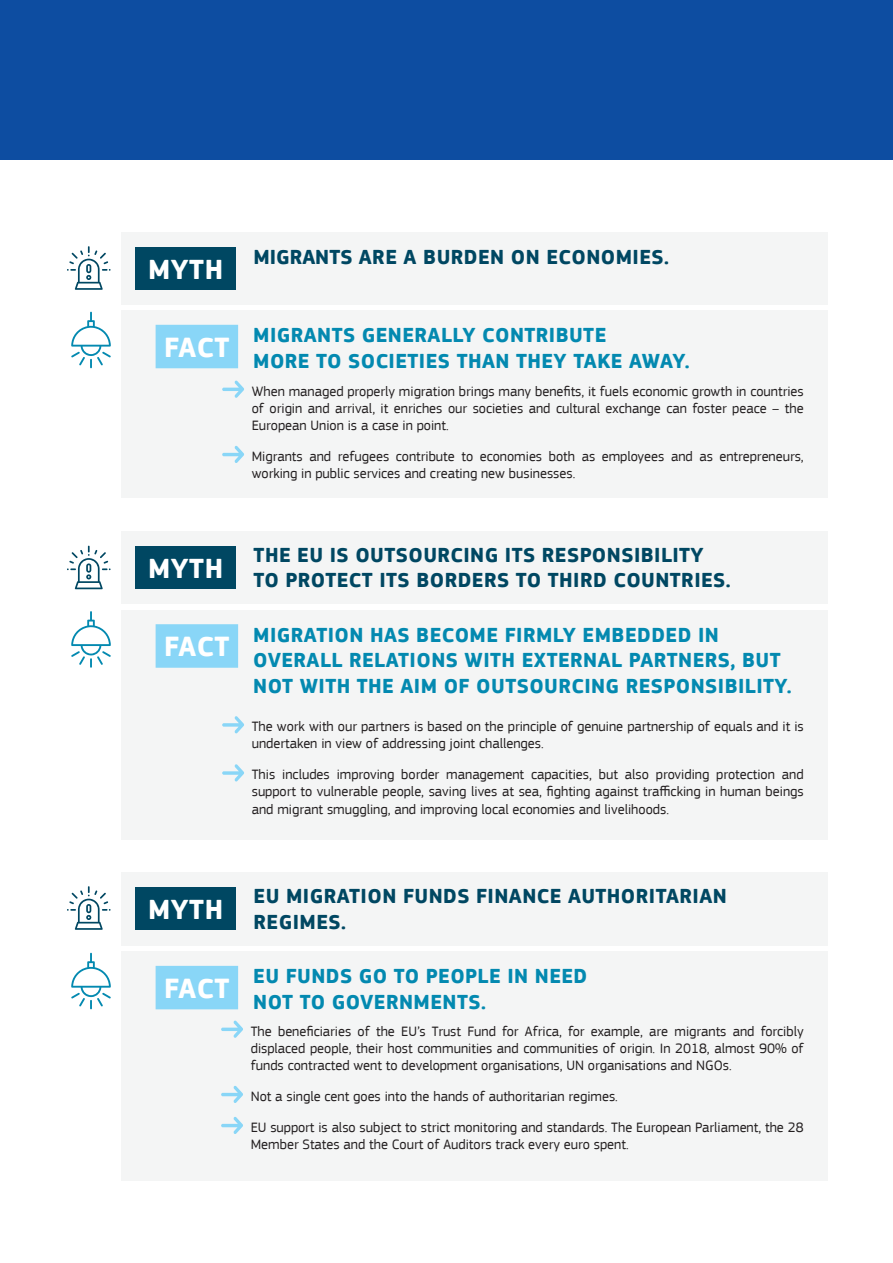
<style>
.page{position:relative;width:893px;height:1263px;background:#fff}
.page>*{position:absolute;margin:0;border:0;box-sizing:border-box;transform-origin:0 0}
.The_MYTH{font:700 28.8px "EC Square Sans Pro";letter-spacing:.01em;color:#fff}
.Title_cover{font:700 28.5px "EC Square Sans Pro";letter-spacing:.02em;color:#fff}
.Myth_-_Title{font:700 21px/25.5px "EC Square Sans Pro";letter-spacing:.02em;color:#0389b0}
.Title_cover-2{font:700 21px "EC Square Sans Pro";letter-spacing:.02em;color:#004762}
.Body{font:14.25px/17.1px "EC Square Sans Pro";color:#231f20}
</style>
<div class="page">
<div style="left:121px;top:531px;width:706px;height:73px;background:#f4f5f5"></div>
<div style="left:121px;top:610px;width:706px;height:229px;background:#f4f5f5"></div>
<div style="left:135px;top:546px;width:101px;height:43px;background:#004762"></div>
<svg style="left:67px;top:546px;width:44px;height:43px"></svg>
<svg style="left:71px;top:611px;width:40px;height:57px"></svg>
<div style="left:156px;top:624px;width:82px;height:44px;background:#89d6f7"></div>
<svg style="left:222px;top:716px;width:22px;height:17px"></svg>
<svg style="left:222px;top:764px;width:22px;height:17px"></svg>
<div style="left:121px;top:232px;width:706px;height:72px;background:#f4f5f5"></div>
<div style="left:121px;top:310px;width:706px;height:187px;background:#f4f5f5"></div>
<div style="left:135px;top:247px;width:101px;height:42px;background:#004762"></div>
<svg style="left:67px;top:246px;width:44px;height:44px"></svg>
<svg style="left:71px;top:312px;width:40px;height:56px"></svg>
<div style="left:156px;top:325px;width:82px;height:43px;background:#89d6f7"></div>
<svg style="left:222px;top:380px;width:22px;height:18px"></svg>
<svg style="left:222px;top:446px;width:22px;height:17px"></svg>
<div style="left:121px;top:872px;width:706px;height:73px;background:#f4f5f5"></div>
<div style="left:121px;top:951px;width:706px;height:230px;background:#f4f5f5"></div>
<div style="left:135px;top:887px;width:101px;height:42px;background:#004762"></div>
<svg style="left:67px;top:886px;width:44px;height:44px"></svg>
<svg style="left:71px;top:953px;width:40px;height:56px"></svg>
<div style="left:156px;top:966px;width:82px;height:43px;background:#89d6f7"></div>
<svg style="left:221px;top:1020px;width:22px;height:18px"></svg>
<svg style="left:221px;top:1086px;width:22px;height:17px"></svg>
<svg style="left:221px;top:1117px;width:22px;height:17px"></svg>
<div style="left:0;top:0;width:893px;height:160px;background:#0d4da1"></div>
<p class="Title_cover" style="left:148px;top:252px;width:77px">MYTH</p>
<p class="The_MYTH" style="left:164px;top:330px;width:67px">FACT</p>
<p class="Title_cover-2" style="left:253px;top:245px;width:417px">MIGRANTS ARE A BURDEN ON ECONOMIES.</p>
<p class="Myth_-_Title" style="left:253px;top:323px;width:438px">MIGRANTS GENERALLY CONTRIBUTE<br>MORE TO SOCIETIES THAN THEY TAKE AWAY.</p>
<p class="Body" style="left:252px;top:382px;width:553px;text-align:justify">When managed properly migration brings many benefits, it fuels economic growth in countries of origin and arrival, it enriches our societies and cultural exchange can foster peace – the European Union is a case in point.</p>
<p class="Body" style="left:252px;top:448px;width:553px">Migrants and refugees contribute to economies both as employees and as entrepreneurs, working in public services and creating new businesses.</p>
<p class="Title_cover" style="left:148px;top:552px;width:77px">MYTH</p>
<p class="The_MYTH" style="left:164px;top:629px;width:67px">FACT</p>
<p class="Title_cover-2" style="left:254px;top:542px;width:452px">THE EU IS OUTSOURCING ITS RESPONSIBILITY</p>
<p class="Title_cover-2" style="left:254px;top:567px;width:479px">TO PROTECT ITS BORDERS TO THIRD COUNTRIES.</p>
<p class="Myth_-_Title" style="left:253px;top:623px;width:540px">MIGRATION HAS BECOME FIRMLY EMBEDDED IN<br>OVERALL RELATIONS WITH EXTERNAL PARTNERS, BUT<br>NOT WITH THE AIM OF OUTSOURCING RESPONSIBILITY.</p>
<p class="Body" style="left:252px;top:718px;width:553px">The work with our partners is based on the principle of genuine partnership of equals and it is undertaken in view of addressing joint challenges.</p>
<p class="Body" style="left:252px;top:766px;width:553px;text-align:justify">This includes improving border management capacities, but also providing protection and support to vulnerable people, saving lives at sea, fighting against trafficking in human beings and migrant smuggling, and improving local economies and livelihoods.</p>
<p class="Title_cover" style="left:148px;top:892px;width:77px">MYTH</p>
<p class="The_MYTH" style="left:164px;top:971px;width:67px">FACT</p>
<p class="Title_cover-2" style="left:254px;top:883px;width:475px">EU MIGRATION FUNDS FINANCE AUTHORITARIAN</p>
<p class="Title_cover-2" style="left:254px;top:909px;width:94px">REGIMES.</p>
<p class="Myth_-_Title" style="left:253px;top:964px;width:336px">EU FUNDS GO TO PEOPLE IN NEED<br>NOT TO GOVERNMENTS.</p>
<p class="Body" style="left:251px;top:1022px;width:554px;text-align:justify">The beneficiaries of the EU’s Trust Fund for Africa, for example, are migrants and forcibly displaced people, their host communities and communities of origin. In 2018, almost 90% of funds contracted went to development organisations, UN organisations and NGOs.</p>
<p class="Body" style="left:251px;top:1088px;width:369px">Not a single cent goes into the hands of authoritarian regimes.</p>
<p class="Body" style="left:251px;top:1119px;width:554px">EU support is also subject to strict monitoring and standards. The European Parliament, the 28<br>Member States and the Court of Auditors track every euro spent.</p>
</div>
